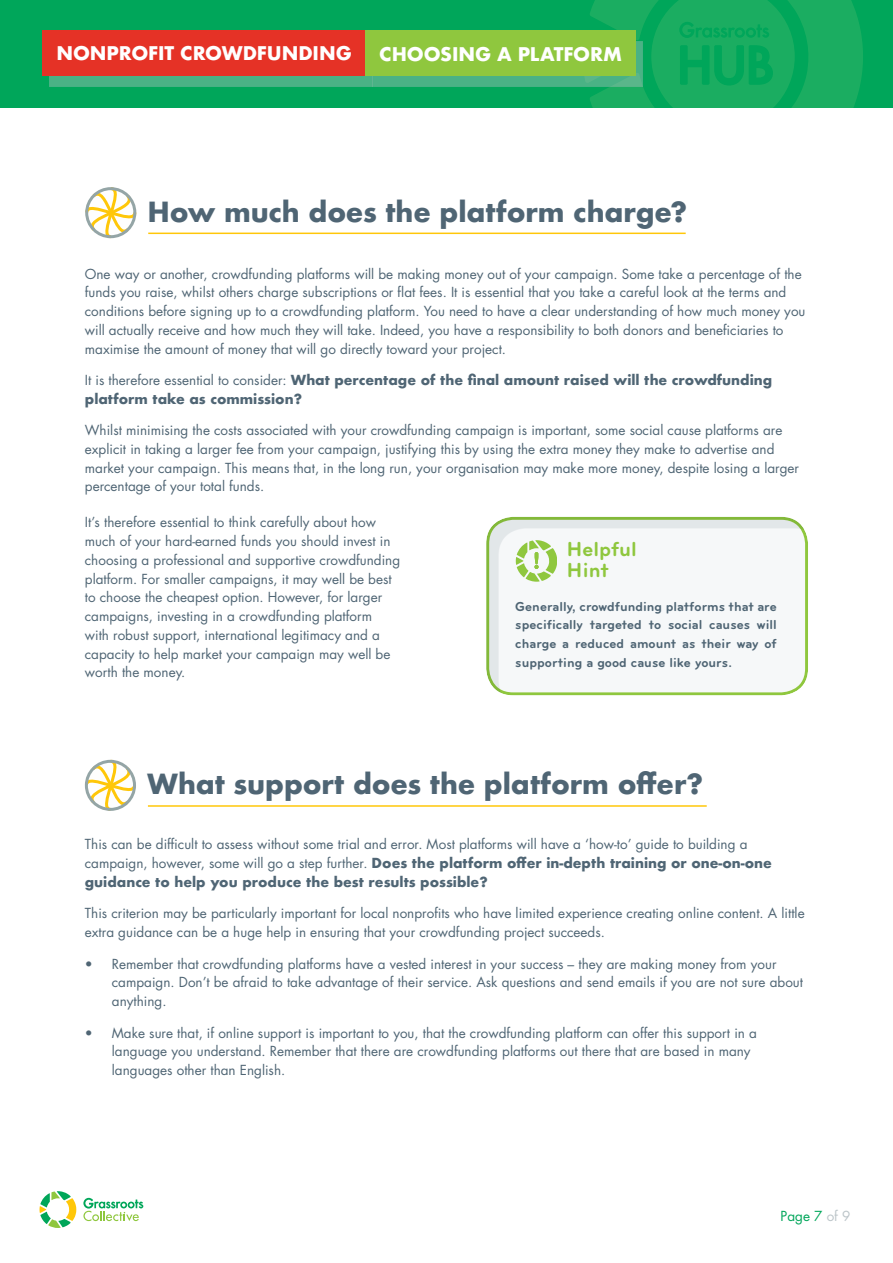
<style>
.page{position:relative;width:893px;height:1263px;background:#fff}
.page>*{position:absolute;margin:0;border:0;box-sizing:border-box;transform-origin:0 0}
.t1{font:700 27px "Futura";letter-spacing:-.005em;color:#4f6574}
.t2{font:700 21px/21px "Bryant";color:#8fc73e}
.t3{font:700 18.3px "Futura";letter-spacing:-.005em;color:#fff}
.t4{font:13.5px/18.8px "Futura";color:#4f6574}
.t5{font:700 13.5px/18.8px "Bryant";color:#4f6574;text-align:justify}
.t6{font:700 13.5px/18.8px "Futura";color:#4f6574}
.t7{font:13.5px "Futura";color:#00a65a}
.s1{font-weight:400}
.s2{font-weight:700}
.s3{color:#bcc5c9}
</style>
<div class="page">
<svg style="left:40px;top:1191px;width:36px;height:37px"></svg>
<svg style="left:83px;top:1198px;width:60px;height:23px"></svg>
<hr style="left:148px;top:233px;width:538px;height:1px;background:#ffc709">
<svg style="left:85px;top:187px;width:52px;height:52px"></svg>
<hr style="left:148px;top:805px;width:559px;height:2px;background:#ffc709">
<svg style="left:84px;top:759px;width:52px;height:52px"></svg>
<div style="left:486px;top:515px;width:324px;height:181px;background:#bcc5c9;opacity:.3"></div>
<svg style="left:516px;top:540px;width:41px;height:42px"></svg>
<div style="left:0;top:0;width:893px;height:107px;background:#00a65a"></div>
<svg style="left:590px;top:0;width:273px;height:107px"></svg>
<div style="left:49px;top:41px;width:324px;height:46px;background:#4ab285"></div>
<div style="left:43px;top:30px;width:323px;height:46px;background:#e53226"></div>
<div style="left:373px;top:41px;width:270px;height:46px;background:#bcc5c9;opacity:.4"></div>
<div style="left:366px;top:30px;width:270px;height:46px;background:#8fc73e"></div>
<h3 class="t3" style="left:57px;top:40px;width:297px">NONPROFIT CROWDFUNDING</h3>
<h3 class="t3" style="left:379px;top:40px;width:244px">CHOOSING A PLATFORM</h3>
<h1 class="t1" style="left:147px;top:192px;width:541px">How much does the platform charge?</h1>
<p class="t4" style="left:85px;top:264px;width:722px">One way or another, crowdfunding platforms will be making money out of your campaign. Some take a percentage of the funds you raise, whilst others charge subscriptions or flat fees. It is essential that you take a careful look at the terms and conditions before signing up to a crowdfunding platform. You need to have a clear understanding of how much money you will actually receive and how much they will take. Indeed, you have a responsibility to both donors and beneficiaries to maximise the amount of money that will go directly toward your project.</p>
<p class="t6" style="left:85px;top:371px;width:689px"><span class="s1">It is therefore essential to consider:</span> What percentage of the final amount raised will the crowdfunding platform take as commission?</p>
<p class="t4" style="left:85px;top:421px;width:716px">Whilst minimising the costs associated with your crowdfunding campaign is important, some social cause platforms are explicit in taking a larger fee from your campaign, justifying this by using the extra money they make to advertise and market your campaign. This means that, in the long run, your organisation may make more money, despite losing a larger percentage of your total funds.</p>
<p class="t4" style="left:85px;top:513px;width:317px">It’s therefore essential to think carefully about how much of your hard-earned funds you should invest in choosing a professional and supportive crowdfunding platform. For smaller campaigns, it may well be best to choose the cheapest option. However, for larger campaigns, investing in a crowdfunding platform<br>with robust support, international legitimacy and a capacity to help market your campaign may well be worth the money.</p>
<h2 class="t2" style="left:567px;top:539px;width:72px">Helpful<br>Hint</h2>
<p class="t5" style="left:515px;top:597px;width:263px">Generally, crowdfunding platforms that are specifically targeted to social causes will charge a reduced amount as their way of supporting a good cause like yours.</p>
<h1 class="t1" style="left:147px;top:764px;width:557px">What support does the platform offer?</h1>
<p class="t4" style="left:85px;top:835px;width:688px">This can be difficult to assess without some trial and error. Most platforms will have a ‘how-to’ guide to building a campaign, however, some will go a step further. <span class="s2">Does the platform offer in-depth training or one-on-one guidance to help you produce the best results possible?</span></p>
<p class="t4" style="left:85px;top:904px;width:721px">This criterion may be particularly important for local nonprofits who have limited experience creating online content. A little extra guidance can be a huge help in ensuring that your crowdfunding project succeeds.</p>
<p class="t4" style="left:112px;top:954px;width:693px;text-indent:-27px">• Remember that crowdfunding platforms have a vested interest in your success – they are making money from your campaign. Don’t be afraid to take advantage of their service. Ask questions and send emails if you are not sure about anything.</p>
<p class="t4" style="left:112px;top:1023px;width:647px;text-indent:-27px">• Make sure that, if online support is important to you, that the crowdfunding platform can offer this support in a language you understand. Remember that there are crowdfunding platforms out there that are based in many languages other than English.</p>
<p class="t7" style="left:781px;top:1207px;width:71px">Page 7 <span class="s3">of 9</span></p>
</div>
